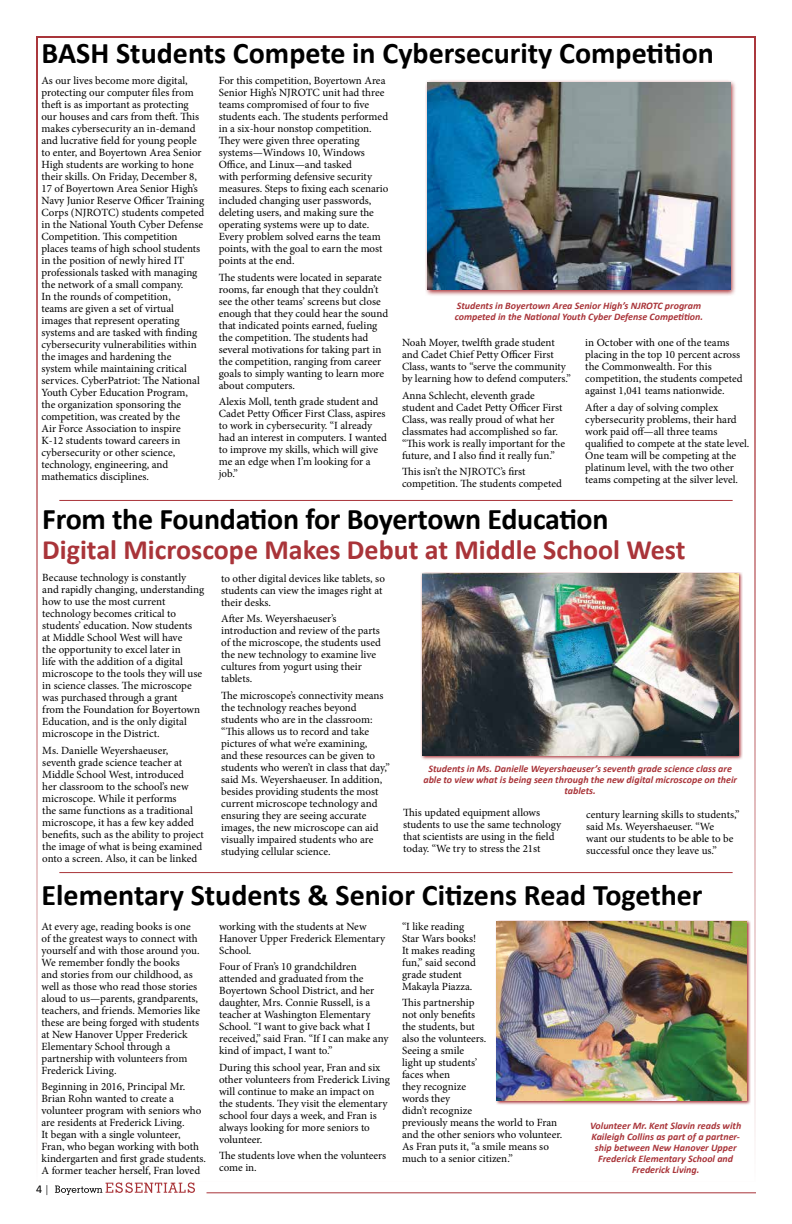
<style>
.page{position:relative;width:792px;height:1224px;background:#fff}
.page>*{position:absolute;margin:0;border:0;box-sizing:border-box;transform-origin:0 0}
.t1{font:700 30px "Calibri";color:#000}
.t2{font:700 28px "Calibri";color:#a93439}
.t3{font:12px "Calibri";color:#000}
.t4{font:11px/12px "Minion Pro";color:#000}
.t5{font:italic 700 10px/11px "Calibri";color:#a93439;text-align:center}
</style>
<div class="page">
<svg style="left:47px;top:1183px;width:148px;height:12px"></svg>
<hr style="left:207px;top:1192px;width:549px;height:1px;background:#a93439">
<hr style="left:59px;top:500px;width:674px;height:1px;background:#a93439">
<hr style="left:59px;top:872px;width:674px;height:1px;background:#a93439">
<svg style="left:496px;top:920px;width:255px;height:185px;background:#d1a9a0"></svg>
<img style="left:497px;top:922px;width:249px;height:179px">
<svg style="left:421px;top:572px;width:322px;height:188px;background:#c8a9a8"></svg>
<img style="left:423px;top:574px;width:315px;height:182px">
<svg style="left:425px;top:80px;width:311px;height:216px"></svg>
<img style="left:428px;top:82px;width:302px;height:208px">
<h1 class="t1" style="left:42px;top:32px;width:674px">BASH Students Compete in Cybersecurity Competition</h1>
<p class="t4" style="left:42px;top:75px;width:164px">As our lives become more digital, protecting our computer files from theft is as important as protecting our houses and cars from theft. This makes cybersecurity an in-demand and lucrative field for young people to enter, and Boyertown Area Senior High students are working to hone their skills. On Friday, December 8, 17 of Boyertown Area Senior High’s Navy Junior Reserve Officer Training Corps (NJROTC) students competed in the National Youth Cyber Defense Competition. This competition places teams of high school students in the position of newly hired IT professionals tasked with managing the network of a small company.<br>In the rounds of competition,<br>teams are given a set of virtual images that represent operating systems and are tasked with finding cybersecurity vulnerabilities within the images and hardening the<br>system while maintaining critical services. CyberPatriot: The National Youth Cyber Education Program, the organization sponsoring the competition, was created by the<br>Air Force Association to inspire K-12 students toward careers in cybersecurity or other science, technology, engineering, and mathematics disciplines.</p>
<p class="t4" style="left:219px;top:75px;width:171px">For this competition, Boyertown Area Senior High’s NJROTC unit had three teams compromised of four to five students each. The students performed in a six-hour nonstop competition.<br>They were given three operating systems—Windows 10, Windows Office, and Linux—and tasked<br>with performing defensive security measures. Steps to fixing each scenario included changing user passwords, deleting users, and making sure the operating systems were up to date.<br>Every problem solved earns the team points, with the goal to earn the most points at the end.</p>
<p class="t4" style="left:219px;top:271px;width:171px">The students were located in separate rooms, far enough that they couldn’t see the other teams’ screens but close enough that they could hear the sound that indicated points earned, fueling the competition. The students had several motivations for taking part in the competition, ranging from career goals to simply wanting to learn more about computers.</p>
<p class="t4" style="left:219px;top:396px;width:170px">Alexis Moll, tenth grade student and<br>Cadet Petty Officer First Class, aspires to work in cybersecurity. “I already had an interest in computers. I wanted to improve my skills, which will give me an edge when I’m looking for a job.”</p>
<p class="t5" style="left:455px;top:300px;width:250px;text-align:left">Students in Boyertown Area Senior High’s NJROTC program competed in the National Youth Cyber Defense Competition.</p>
<p class="t4" style="left:402px;top:337px;width:170px">Noah Moyer, twelfth grade student and Cadet Chief Petty Officer First Class, wants to “serve the community by learning how to defend computers.”</p>
<p class="t4" style="left:402px;top:389px;width:165px">Anna Schlecht, eleventh grade student and Cadet Petty Officer First Class, was really proud of what her classmates had accomplished so far. “This work is really important for the future, and I also find it really fun.”</p>
<p class="t4" style="left:402px;top:466px;width:162px">This isn’t the NJROTC’s first competition. The students competed</p>
<p class="t4" style="left:585px;top:337px;width:159px">in October with one of the teams placing in the top 10 percent across the Commonwealth. For this competition, the students competed against 1,041 teams nationwide.</p>
<p class="t4" style="left:585px;top:401px;width:166px">After a day of solving complex cybersecurity problems, their hard work paid off—all three teams qualified to compete at the state level.<br>One team will be competing at the platinum level, with the two other teams competing at the silver level.</p>
<h1 class="t1" style="left:42px;top:498px;width:568px">From the Foundation for Boyertown Education</h1>
<h2 class="t2" style="left:42px;top:530px;width:645px">Digital Microscope Makes Debut at Middle School West</h2>
<p class="t4" style="left:42px;top:572px;width:164px">Because technology is constantly and rapidly changing, understanding how to use the most current technology becomes critical to students’ education. Now students<br>at Middle School West will have<br>the opportunity to excel later in<br>life with the addition of a digital microscope to the tools they will use in science classes. The microscope was purchased through a grant<br>from the Foundation for Boyertown<br>Education, and is the only digital microscope in the District.</p>
<p class="t4" style="left:42px;top:744px;width:163px">Ms. Danielle Weyershaeuser, seventh grade science teacher at Middle School West, introduced<br>her classroom to the school’s new microscope. While it performs<br>the same functions as a traditional microscope, it has a few key added benefits, such as the ability to project the image of what is being examined onto a screen. Also, it can be linked</p>
<p class="t4" style="left:221px;top:572px;width:165px">to other digital devices like tablets, so students can view the images right at their desks.</p>
<p class="t4" style="left:221px;top:613px;width:161px">After Ms. Weyershaeuser’s introduction and review of the parts of the microscope, the students used the new technology to examine live cultures from yogurt using their tablets.</p>
<p class="t4" style="left:221px;top:689px;width:170px">The microscope’s connectivity means the technology reaches beyond students who are in the classroom: “This allows us to record and take pictures of what we’re examining,<br>and these resources can be given to students who weren’t in class that day,” said Ms. Weyershaeuser. In addition, besides providing students the most current microscope technology and ensuring they are seeing accurate images, the new microscope can aid visually impaired students who are studying cellular science.</p>
<p class="t5" style="left:423px;top:763px;width:315px">Students in Ms. Danielle Weyershaeuser’s seventh grade science class are able to view what is being seen through the new digital microscope on their tablets.</p>
<p class="t4" style="left:403px;top:807px;width:159px">This updated equipment allows students to use the same technology that scientists are using in the field today. “We try to stress the 21st</p>
<h1 class="t1" style="left:42px;top:874px;width:663px">Elementary Students &amp; Senior Citizens Read Together</h1>
<p class="t4" style="left:42px;top:920px;width:160px">At every age, reading books is one of the greatest ways to connect with yourself and with those around you.<br>We remember fondly the books<br>and stories from our childhood, as well as those who read those stories aloud to us—parents, grandparents, teachers, and friends. Memories like these are being forged with students at New Hanover Upper Frederick<br>Elementary School through a partnership with volunteers from<br>Frederick Living.</p>
<p class="t4" style="left:42px;top:1081px;width:166px">Beginning in 2016, Principal Mr.<br>Brian Rohn wanted to create a volunteer program with seniors who are residents at Frederick Living.<br>It began with a single volunteer, Fran, who began working with both kindergarten and first grade students.<br>A former teacher herself, Fran loved</p>
<p class="t4" style="left:586px;top:809px;width:155px">century learning skills to students,” said Ms. Weyershaeuser. “We<br>want our students to be able to be successful once they leave us.”</p>
<p class="t4" style="left:402px;top:920px;width:76px">“I like reading<br>Star Wars books!<br>It makes reading fun,” said second grade student<br>Makayla Piazza.</p>
<p class="t4" style="left:402px;top:997px;width:162px">This partnership<br>not only benefits<br>the students, but<br>also the volunteers.<br>Seeing a smile<br>light up students’<br>faces when<br>they recognize<br>words they<br>didn’t recognize<br>previously means the world to Fran and the other seniors who volunteer.<br>As Fran puts it, “a smile means so much to a senior citizen.”</p>
<p class="t4" style="left:219px;top:920px;width:168px">working with the students at New<br>Hanover Upper Frederick Elementary<br>School.</p>
<p class="t4" style="left:219px;top:961px;width:171px">Four of Fran’s 10 grandchildren attended and graduated from the Boyertown School District, and her daughter, Mrs. Connie Russell, is a teacher at Washington Elementary School. “I want to give back what I received,” said Fran. “If I can make any kind of impact, I want to.”</p>
<p class="t4" style="left:219px;top:1061px;width:172px">During this school year, Fran and six other volunteers from Frederick Living will continue to make an impact on the students. They visit the elementary school four days a week, and Fran is always looking for more seniors to volunteer.</p>
<p class="t4" style="left:219px;top:1150px;width:169px">The students love when the volunteers come in.</p>
<p class="t5" style="left:590px;top:1119px;width:153px">Volunteer Mr. Kent Slavin reads with<br>Kaileigh Collins as part of a partner&shy;ship between New Hanover Upper<br>Frederick Elementary School and<br>Frederick Living.</p>
<p class="t3" style="left:36px;top:1180px;width:8px">4</p>
</div>
